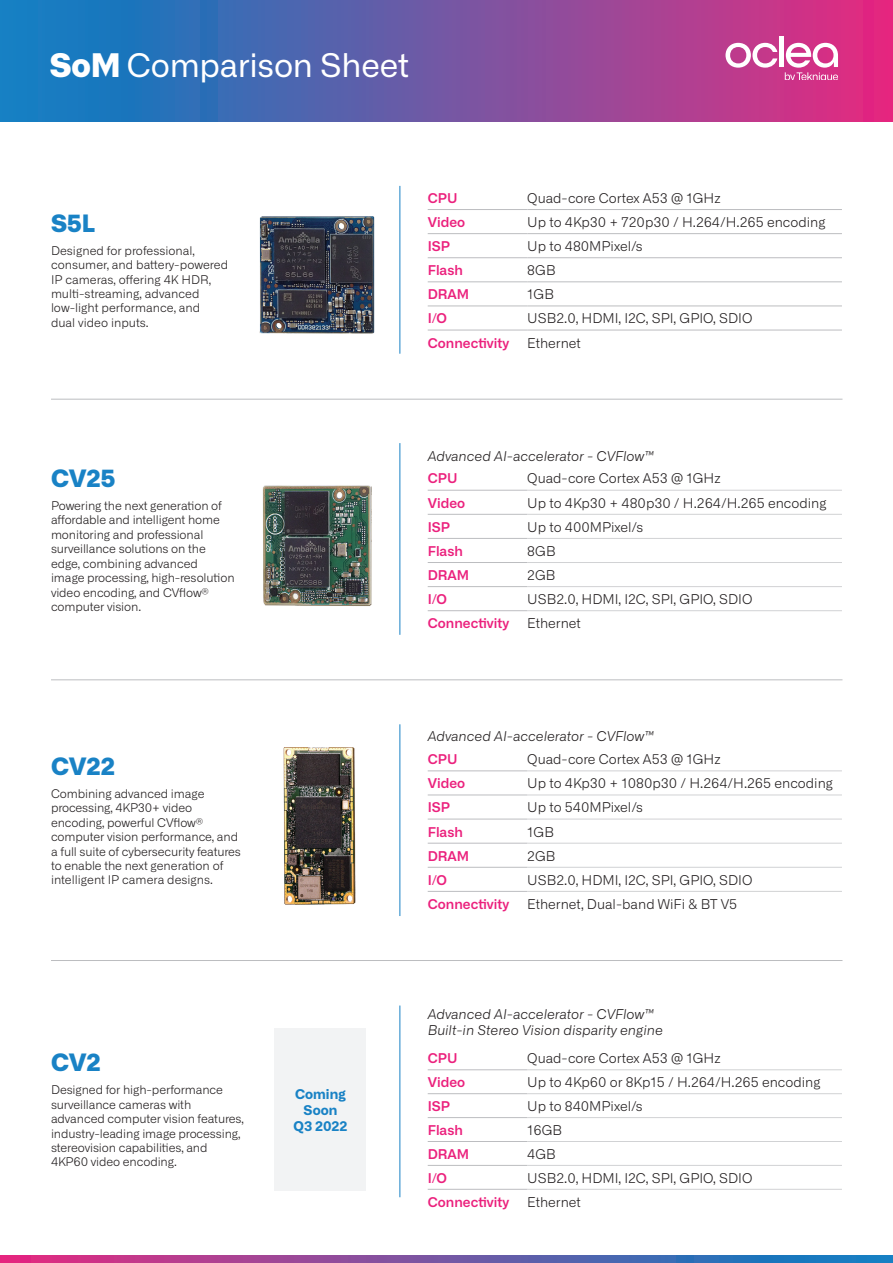
<style>
.page{position:relative;width:893px;height:1263px;background:#fff}
.page>*{position:absolute;margin:0;border:0;box-sizing:border-box;transform-origin:0 0}
.t1{font:32.55px "Alliance No.1";letter-spacing:-.01em;color:#fff}
.t2{font:800 24px "Alliance No.1";color:#1982c5}
.t3{font:300 13.5px "Alliance No.1";color:#231f20}
.t4{font:600 13.5px "Alliance No.1";color:#eb217d}
.t5{font:italic 300 13.5px "Alliance No.1";color:#231f20}
.t6{font:700 13.5px/16.2px "Alliance No.1";color:#1982c5;text-align:center}
.t7{font:300 12px/14.4px "Alliance No.1";letter-spacing:-.01em;color:#231f20}
.s1{font-weight:800}
</style>
<div class="page">
<svg style="left:0;top:0;width:893px;height:121px;background:#7157a4"></svg>
<svg style="left:0;top:1256px;width:893px;height:7px;background:#7456a3"></svg>
<svg style="left:725px;top:43px;width:52px;height:25px"></svg>
<hr style="left:779px;top:36px;width:4px;height:31px;background:#fff">
<svg style="left:785px;top:43px;width:53px;height:36px"></svg>
<hr style="left:428px;top:209px;width:99px;height:1px;background:#bcbdc0">
<hr style="left:527px;top:209px;width:315px;height:1px;background:#bcbdc0">
<hr style="left:428px;top:233px;width:99px;height:1px;background:#bcbdc0">
<hr style="left:527px;top:233px;width:315px;height:1px;background:#bcbdc0">
<hr style="left:428px;top:257px;width:99px;height:1px;background:#bcbdc0">
<hr style="left:527px;top:257px;width:315px;height:1px;background:#bcbdc0">
<hr style="left:428px;top:282px;width:99px;height:1px;background:#bcbdc0">
<hr style="left:527px;top:282px;width:315px;height:1px;background:#bcbdc0">
<hr style="left:428px;top:306px;width:99px;height:1px;background:#bcbdc0">
<hr style="left:527px;top:306px;width:315px;height:1px;background:#bcbdc0">
<hr style="left:428px;top:330px;width:99px;height:1px;background:#bcbdc0">
<hr style="left:527px;top:330px;width:315px;height:1px;background:#bcbdc0">
<hr style="left:399px;top:186px;width:1px;height:168px;background:#1982c5">
<img style="left:259px;top:216px;width:116px;height:118px">
<hr style="left:527px;top:490px;width:315px;height:1px;background:#d1d2d4">
<hr style="left:527px;top:514px;width:315px;height:1px;background:#d1d2d4">
<hr style="left:527px;top:538px;width:315px;height:1px;background:#d1d2d4">
<hr style="left:527px;top:562px;width:315px;height:1px;background:#d1d2d4">
<hr style="left:527px;top:586px;width:315px;height:1px;background:#d1d2d4">
<hr style="left:527px;top:610px;width:315px;height:1px;background:#d1d2d4">
<hr style="left:428px;top:490px;width:99px;height:1px;background:#bcbdc0">
<hr style="left:428px;top:514px;width:99px;height:1px;background:#bcbdc0">
<hr style="left:428px;top:538px;width:99px;height:1px;background:#bcbdc0">
<hr style="left:428px;top:562px;width:99px;height:1px;background:#bcbdc0">
<hr style="left:428px;top:586px;width:99px;height:1px;background:#bcbdc0">
<hr style="left:428px;top:610px;width:99px;height:1px;background:#bcbdc0">
<hr style="left:399px;top:443px;width:1px;height:192px;background:#1982c5">
<hr style="left:399px;top:724px;width:1px;height:192px;background:#1982c5">
<hr style="left:399px;top:1005px;width:1px;height:192px;background:#1982c5">
<img style="left:262px;top:485px;width:110px;height:121px">
<hr style="left:527px;top:770px;width:315px;height:1px;background:#d1d2d4">
<hr style="left:527px;top:795px;width:315px;height:1px;background:#d1d2d4">
<hr style="left:527px;top:819px;width:315px;height:1px;background:#d1d2d4">
<hr style="left:527px;top:843px;width:315px;height:1px;background:#d1d2d4">
<hr style="left:527px;top:867px;width:315px;height:1px;background:#d1d2d4">
<hr style="left:527px;top:891px;width:315px;height:1px;background:#d1d2d4">
<hr style="left:428px;top:771px;width:99px;height:1px;background:#bcbdc0">
<hr style="left:428px;top:795px;width:99px;height:1px;background:#bcbdc0">
<hr style="left:428px;top:819px;width:99px;height:1px;background:#bcbdc0">
<hr style="left:428px;top:843px;width:99px;height:1px;background:#bcbdc0">
<hr style="left:428px;top:867px;width:99px;height:1px;background:#bcbdc0">
<hr style="left:428px;top:891px;width:99px;height:1px;background:#bcbdc0">
<img style="left:283px;top:747px;width:73px;height:158px">
<hr style="left:527px;top:1069px;width:315px;height:1px;background:#d1d2d4">
<hr style="left:527px;top:1093px;width:315px;height:1px;background:#d1d2d4">
<hr style="left:527px;top:1117px;width:315px;height:1px;background:#d1d2d4">
<hr style="left:527px;top:1141px;width:315px;height:1px;background:#d1d2d4">
<hr style="left:527px;top:1165px;width:315px;height:1px;background:#d1d2d4">
<hr style="left:527px;top:1189px;width:315px;height:1px;background:#d1d2d4">
<hr style="left:428px;top:1069px;width:99px;height:1px;background:#bcbdc0">
<hr style="left:428px;top:1093px;width:99px;height:1px;background:#bcbdc0">
<hr style="left:428px;top:1117px;width:99px;height:1px;background:#bcbdc0">
<hr style="left:428px;top:1141px;width:99px;height:1px;background:#bcbdc0">
<hr style="left:428px;top:1165px;width:99px;height:1px;background:#bcbdc0">
<hr style="left:428px;top:1189px;width:99px;height:1px;background:#bcbdc0">
<div style="left:275px;top:1028px;width:91px;height:162px;background:#f2f3f4"></div>
<hr style="left:51px;top:399px;width:791px;height:1px;background:#bcbdc0">
<hr style="left:51px;top:679px;width:791px;height:1px;background:#bcbdc0">
<hr style="left:51px;top:960px;width:791px;height:1px;background:#bcbdc0">
<p class="t1" style="left:50px;top:46px;width:361px"><span class="s1">SoM</span> Comparison Sheet</p>
<p class="t2" style="left:51px;top:207px;width:46px">S5L</p>
<p class="t7" style="left:51px;top:243px;width:179px">Designed for professional, consumer, and battery-powered<br>IP cameras, offering 4K HDR, multi-streaming, advanced low-light performance, and<br>dual video inputs.</p>
<p class="t2" style="left:51px;top:462px;width:66px">CV25</p>
<p class="t7" style="left:51px;top:499px;width:185px">Powering the next generation of affordable and intelligent home monitoring and professional surveillance solutions on the edge, combining advanced<br>image processing, high-resolution video encoding, and CVflow®️ computer vision.</p>
<p class="t2" style="left:51px;top:750px;width:65px">CV22</p>
<p class="t7" style="left:51px;top:786px;width:191px">Combining advanced image processing, 4KP30+ video encoding, powerful CVflow®️ computer vision performance, and a full suite of cybersecurity features to enable the next generation of intelligent IP camera designs.</p>
<p class="t2" style="left:51px;top:1047px;width:51px">CV2</p>
<p class="t7" style="left:51px;top:1083px;width:194px">Designed for high-performance surveillance cameras with advanced computer vision features, industry-leading image processing, stereovision capabilities, and<br>4KP60 video encoding.</p>
<p class="t6" style="left:295px;top:1085px;width:52px">Coming<br>Soon</p>
<p class="t6" style="left:294px;top:1118px;width:55px">Q3 2022</p>
<p class="t4" style="left:428px;top:189px;width:31px">CPU</p>
<p class="t3" style="left:527px;top:190px;width:195px">Quad-core Cortex A53 @ 1GHz</p>
<p class="t4" style="left:428px;top:214px;width:39px">Video</p>
<p class="t3" style="left:527px;top:214px;width:300px">Up to 4Kp30 + 720p30 / H.264/H.265 encoding</p>
<p class="t4" style="left:428px;top:238px;width:24px">ISP</p>
<p class="t3" style="left:527px;top:238px;width:117px">Up to 480MPixel/s</p>
<p class="t4" style="left:428px;top:262px;width:37px">Flash</p>
<p class="t3" style="left:527px;top:262px;width:30px">8GB</p>
<p class="t4" style="left:428px;top:286px;width:43px">DRAM</p>
<p class="t3" style="left:527px;top:287px;width:28px">1GB</p>
<p class="t4" style="left:428px;top:310px;width:21px">I/O</p>
<p class="t3" style="left:527px;top:311px;width:227px">USB2.0, HDMI, I2C, SPI, GPIO, SDIO</p>
<p class="t4" style="left:428px;top:334px;width:83px">Connectivity</p>
<p class="t3" style="left:527px;top:335px;width:55px">Ethernet</p>
<p class="t5" style="left:428px;top:448px;width:228px">Advanced AI-accelerator - CVFlow™</p>
<p class="t4" style="left:428px;top:470px;width:31px">CPU</p>
<p class="t3" style="left:527px;top:471px;width:195px">Quad-core Cortex A53 @ 1GHz</p>
<p class="t4" style="left:428px;top:494px;width:39px">Video</p>
<p class="t3" style="left:527px;top:495px;width:301px">Up to 4Kp30 + 480p30 / H.264/H.265 encoding</p>
<p class="t4" style="left:428px;top:518px;width:24px">ISP</p>
<p class="t3" style="left:527px;top:519px;width:117px">Up to 400MPixel/s</p>
<p class="t4" style="left:428px;top:542px;width:37px">Flash</p>
<p class="t3" style="left:527px;top:543px;width:30px">8GB</p>
<p class="t4" style="left:428px;top:567px;width:43px">DRAM</p>
<p class="t3" style="left:527px;top:567px;width:30px">2GB</p>
<p class="t4" style="left:428px;top:591px;width:21px">I/O</p>
<p class="t3" style="left:527px;top:591px;width:227px">USB2.0, HDMI, I2C, SPI, GPIO, SDIO</p>
<p class="t4" style="left:428px;top:615px;width:83px">Connectivity</p>
<p class="t3" style="left:527px;top:616px;width:55px">Ethernet</p>
<p class="t5" style="left:428px;top:728px;width:228px">Advanced AI-accelerator - CVFlow™</p>
<p class="t4" style="left:428px;top:751px;width:31px">CPU</p>
<p class="t3" style="left:527px;top:751px;width:195px">Quad-core Cortex A53 @ 1GHz</p>
<p class="t4" style="left:428px;top:775px;width:39px">Video</p>
<p class="t3" style="left:527px;top:776px;width:307px">Up to 4Kp30 + 1080p30 / H.264/H.265 encoding</p>
<p class="t4" style="left:428px;top:799px;width:24px">ISP</p>
<p class="t3" style="left:527px;top:800px;width:117px">Up to 540MPixel/s</p>
<p class="t4" style="left:428px;top:823px;width:37px">Flash</p>
<p class="t3" style="left:527px;top:824px;width:28px">1GB</p>
<p class="t4" style="left:428px;top:847px;width:43px">DRAM</p>
<p class="t3" style="left:527px;top:848px;width:30px">2GB</p>
<p class="t4" style="left:428px;top:871px;width:21px">I/O</p>
<p class="t3" style="left:527px;top:872px;width:227px">USB2.0, HDMI, I2C, SPI, GPIO, SDIO</p>
<p class="t4" style="left:428px;top:895px;width:83px">Connectivity</p>
<p class="t3" style="left:527px;top:896px;width:212px">Ethernet, Dual-band WiFi &amp; BT V5</p>
<p class="t5" style="left:428px;top:1006px;width:228px">Advanced AI-accelerator - CVFlow™</p>
<p class="t5" style="left:428px;top:1022px;width:237px">Built-in Stereo Vision disparity engine</p>
<p class="t4" style="left:428px;top:1050px;width:31px">CPU</p>
<p class="t3" style="left:527px;top:1050px;width:195px">Quad-core Cortex A53 @ 1GHz</p>
<p class="t4" style="left:428px;top:1074px;width:39px">Video</p>
<p class="t3" style="left:527px;top:1074px;width:295px">Up to 4Kp60 or 8Kp15 / H.264/H.265 encoding</p>
<p class="t4" style="left:428px;top:1098px;width:24px">ISP</p>
<p class="t3" style="left:527px;top:1098px;width:117px">Up to 840MPixel/s</p>
<p class="t4" style="left:428px;top:1121px;width:37px">Flash</p>
<p class="t3" style="left:527px;top:1122px;width:36px">16GB</p>
<p class="t4" style="left:428px;top:1145px;width:43px">DRAM</p>
<p class="t3" style="left:527px;top:1146px;width:30px">4GB</p>
<p class="t4" style="left:428px;top:1169px;width:21px">I/O</p>
<p class="t3" style="left:527px;top:1170px;width:227px">USB2.0, HDMI, I2C, SPI, GPIO, SDIO</p>
<p class="t4" style="left:428px;top:1193px;width:83px">Connectivity</p>
<p class="t3" style="left:527px;top:1194px;width:55px">Ethernet</p>
</div>
